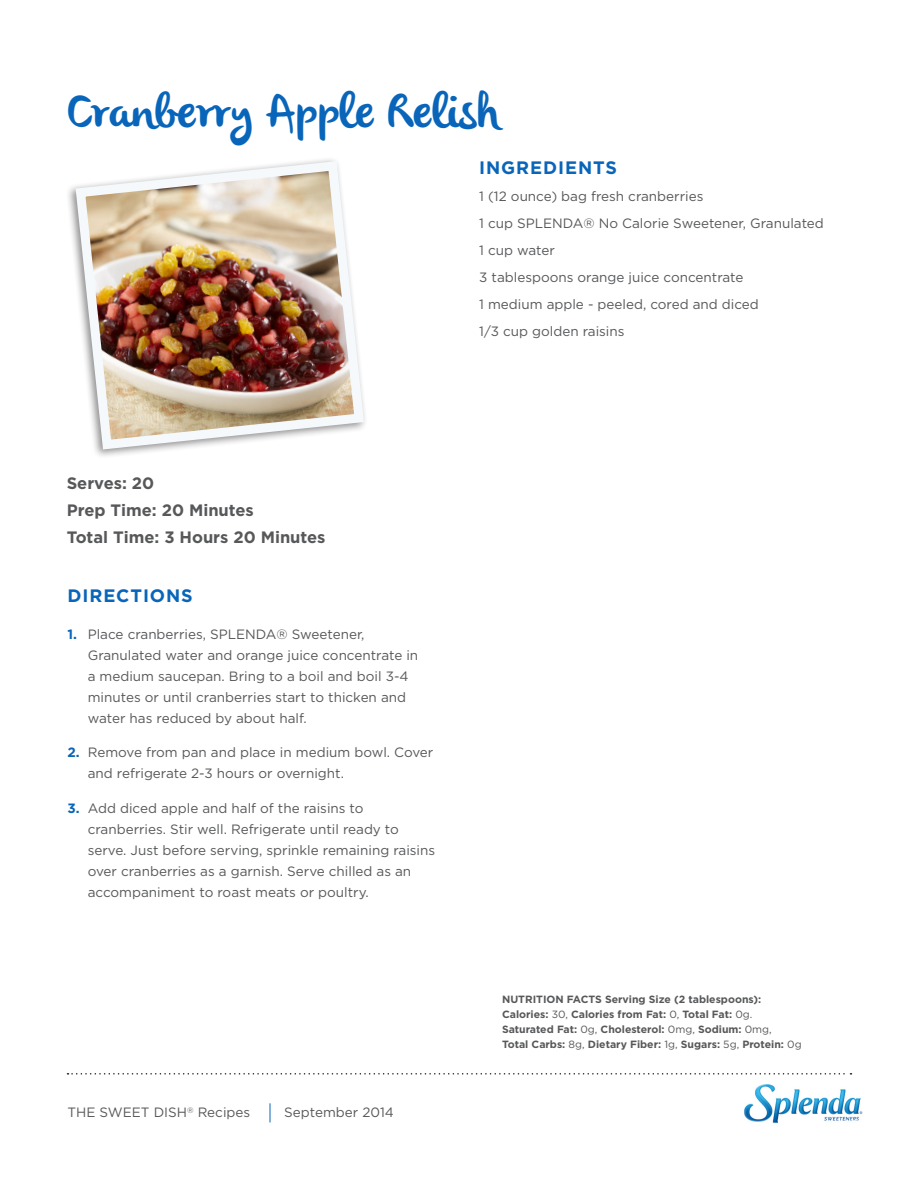
<style>
.page{position:relative;width:918px;height:1188px;background:#fff}
.page>*{position:absolute;margin:0;border:0;box-sizing:border-box;transform-origin:0 0}
.t1{font:48px "olivier";color:#0965b9}
.t2{font:700 18px "Gotham";letter-spacing:.05em;color:#0965b9}
.t3{font:700 16.5px "Gotham";color:#57585a}
.t4{font:13.5px/21px "Gotham";color:#57585a}
.t5{font:700 10.5px/15px "Gotham";color:#57585a}
.s1{font-weight:700;color:#0965b9}
.s2{font-weight:400}
</style>
<div class="page">
<svg style="left:68px;top:1073px;width:783px;height:2px"></svg>
<svg style="left:270px;top:1103px;width:1px;height:19px"></svg>
<img style="left:71px;top:159px;width:294px;height:295px">
<img style="left:744px;top:1084px;width:118px;height:40px">
<p class="t1" style="left:68px;top:84px;width:433px">Cranberry Apple Relish</p>
<p class="t2" style="left:479px;top:157px;width:139px">INGREDIENTS</p>
<p class="t4" style="left:479px;top:185px;width:226px">1 (12 ounce) bag fresh cranberries</p>
<p class="t4" style="left:479px;top:212px;width:346px">1 cup SPLENDA® No Calorie Sweetener, Granulated</p>
<p class="t4" style="left:479px;top:239px;width:77px">1 cup water</p>
<p class="t4" style="left:479px;top:266px;width:266px">3 tablespoons orange juice concentrate</p>
<p class="t4" style="left:479px;top:293px;width:281px">1 medium apple - peeled, cored and diced</p>
<p class="t4" style="left:479px;top:320px;width:147px">1/3 cup golden raisins</p>
<p class="t3" style="left:67px;top:474px;width:89px">Serves: 20</p>
<p class="t3" style="left:67px;top:501px;width:189px">Prep Time: 20 Minutes</p>
<p class="t3" style="left:67px;top:528px;width:260px">Total Time: 3 Hours 20 Minutes</p>
<p class="t2" style="left:68px;top:586px;width:127px">DIRECTIONS</p>
<p class="t4" style="left:88px;top:623px;width:332px;text-indent:-20px"><span class="s1">1.</span> Place cranberries, SPLENDA® Sweetener, Granulated water and orange juice concentrate in a medium saucepan. Bring to a boil and boil 3-4 minutes or until cranberries start to thicken and water has reduced by about half.</p>
<p class="t4" style="left:88px;top:742px;width:347px;text-indent:-20px"><span class="s1">2.</span> Remove from pan and place in medium bowl. Cover and refrigerate 2-3 hours or overnight.</p>
<p class="t4" style="left:88px;top:797px;width:349px;text-indent:-20px"><span class="s1">3.</span> Add diced apple and half of the raisins to cranberries. Stir well. Refrigerate until ready to serve. Just before serving, sprinkle remaining raisins over cranberries as a garnish. Serve chilled as an accompaniment to roast meats or poultry.</p>
<p class="t4" style="left:68px;top:1102px;width:184px">THE SWEET DISH<sup>®</sup> Recipes</p>
<p class="t4" style="left:284px;top:1102px;width:111px">September 2014</p>
<p class="t5" style="left:502px;top:991px;width:261px">NUTRITION FACTS Serving Size (2 tablespoons):</p>
<p class="t5" style="left:502px;top:1006px;width:301px">Calories: <span class="s2">30,</span> Calories from Fat: <span class="s2">0,</span> Total Fat: <span class="s2">0g.<br></span>Saturated Fat: <span class="s2">0g,</span> Cholesterol: <span class="s2">0mg,</span> Sodium: <span class="s2">0mg,<br></span>Total Carbs: <span class="s2">8g,</span> Dietary Fiber: <span class="s2">1g,</span> Sugars: <span class="s2">5g,</span> Protein: <span class="s2">0g</span></p>
</div>
